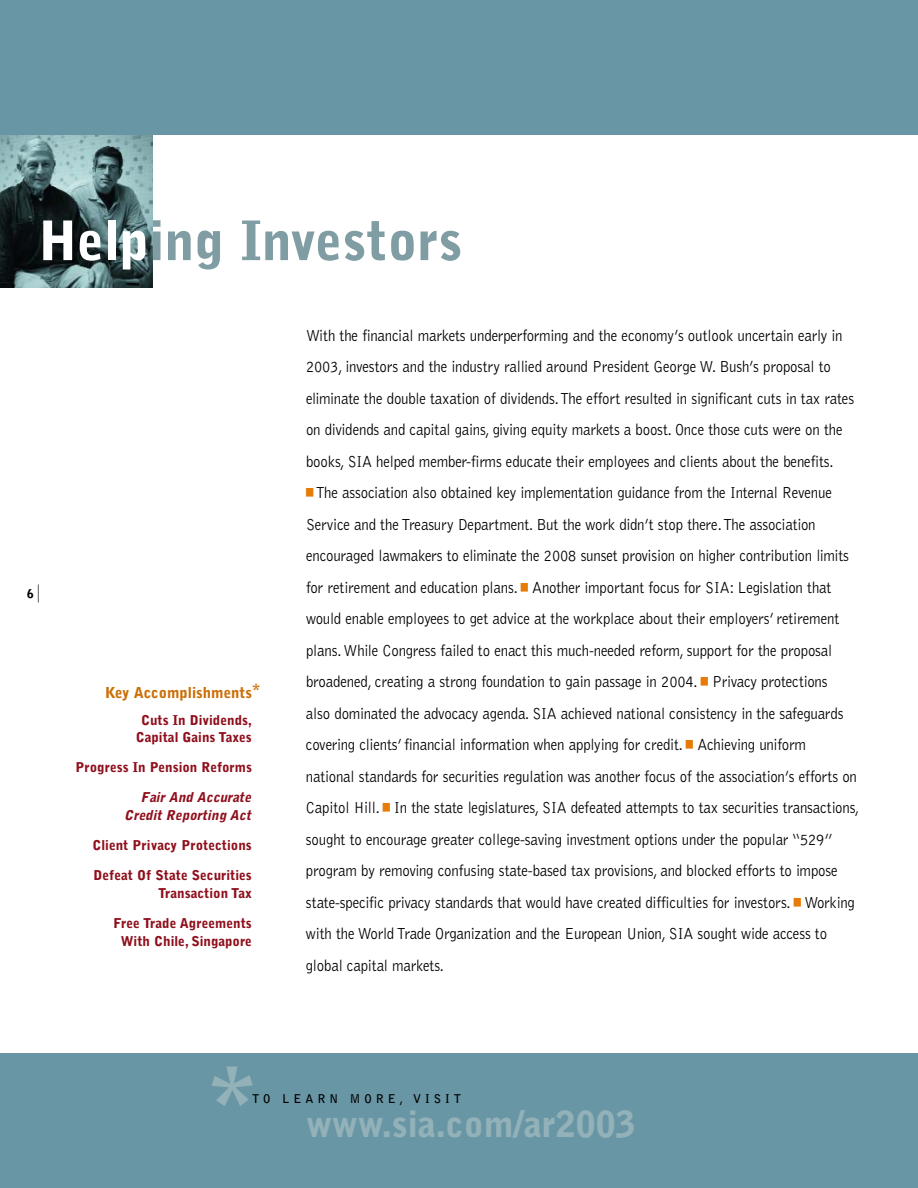
<style>
.page{position:relative;width:918px;height:1188px;background:#fff}
.page>*{position:absolute;margin:0;border:0;box-sizing:border-box;transform-origin:0 0}
.t1{font:900 90px "Bell Gothic";color:#92b1b8}
.t2{font:900 54px "Bell Gothic";color:#809da3}
.t3{font:900 36px "Bell Gothic";color:#92b1b8}
.t4{font:300 16.5px/31.5px "Bell Gothic";letter-spacing:-.01em;color:#000;scale:.9 1}
.t5{font:900 15px "Bell Gothic";color:#cc6e06}
.t6{font:900 13.5px/18px "Bell Gothic";color:#8f0f1c;text-align:center}
.t7{font:italic 900 13.5px/18px "Bell Gothic";color:#8f0f1c;text-align:right}
.t8{font:700 12px "Bell Gothic";letter-spacing:.335em;color:#000}
.t9{font:900 12px "Bell Gothic";color:#000}
.s1{color:#fff}
.s2{font-weight:300;font-size:18px}
.s3{color:#e67c06}
</style>
<div class="page">
<div style="left:0;top:0;width:918px;height:135px;background:#6996a5"></div>
<div style="left:0;top:1053px;width:918px;height:135px;background:#6996a5"></div>
<img style="left:0;top:135px;width:153px;height:153px">
<h2 class="t2" style="left:38px;top:220px;width:426px"><span class="s1">Help</span>ing Investors</h2>
<p class="t9" style="left:27px;top:590px;width:14px">6 <span class="s2">|</span></p>
<p class="t5" style="left:252px;top:684px;width:10px">*</p>
<p class="t5" style="left:105px;top:686px;width:148px">Key Accomplishments</p>
<p class="t6" style="left:136px;top:712px;width:118px">Cuts In Dividends,<br>Capital Gains Taxes</p>
<p class="t6" style="left:76px;top:760px;width:178px">Progress In Pension Reforms</p>
<p class="t7" style="left:125px;top:790px;width:128px">Fair And Accurate<br>Credit Reporting Act</p>
<p class="t6" style="left:93px;top:838px;width:161px">Client Privacy Protections</p>
<p class="t6" style="left:93px;top:868px;width:160px;text-align:right">Defeat Of State Securities<br>Transaction Tax</p>
<p class="t6" style="left:114px;top:916px;width:140px">Free Trade Agreements<br>With Chile, Singapore</p>
<p class="t4" style="left:306px;top:321px;width:611px">With the financial markets underperforming and the economy’s outlook uncertain early in 2003, investors and the industry rallied around President George W. Bush’s proposal to eliminate the double taxation of dividends.The effort resulted in significant cuts in tax rates on dividends and capital gains, giving equity markets a boost. Once those cuts were on the books, SIA helped member-firms educate their employees and clients about the benefits.</p>
<p class="t4" style="left:306px;top:478px;width:616px"><span class="s3">□</span> The association also obtained key implementation guidance from the Internal Revenue Service and the Treasury Department. But the work didn’t stop there.The association encouraged lawmakers to eliminate the 2008 sunset provision on higher contribution limits for retirement and education plans. <span class="s3">□</span> Another important focus for SIA: Legislation that would enable employees to get advice at the workplace about their employers’ retirement plans. While Congress failed to enact this much-needed reform, support for the proposal broadened, creating a strong foundation to gain passage in 2004. <span class="s3">□</span> Privacy protections<br>also dominated the advocacy agenda. SIA achieved national consistency in the safeguards covering clients’ financial information when applying for credit. <span class="s3">□</span> Achieving uniform<br>national standards for securities regulation was another focus of the association’s efforts on Capitol Hill. <span class="s3">□</span> In the state legislatures, SIA defeated attempts to tax securities transactions, sought to encourage greater college-saving investment options under the popular “529” program by removing confusing state-based tax provisions, and blocked efforts to impose state-specific privacy standards that would have created difficulties for investors. <span class="s3">□</span> Working with the World Trade Organization and the European Union, SIA sought wide access to global capital markets.</p>
<h1 class="t1" style="left:208px;top:1068px;width:52px">*</h1>
<p class="t8" style="left:252px;top:1094px;width:211px">TO LEARN MORE, VISIT</p>
<h3 class="t3" style="left:306px;top:1111px;width:331px">www.sia.com/ar2003</h3>
</div>
